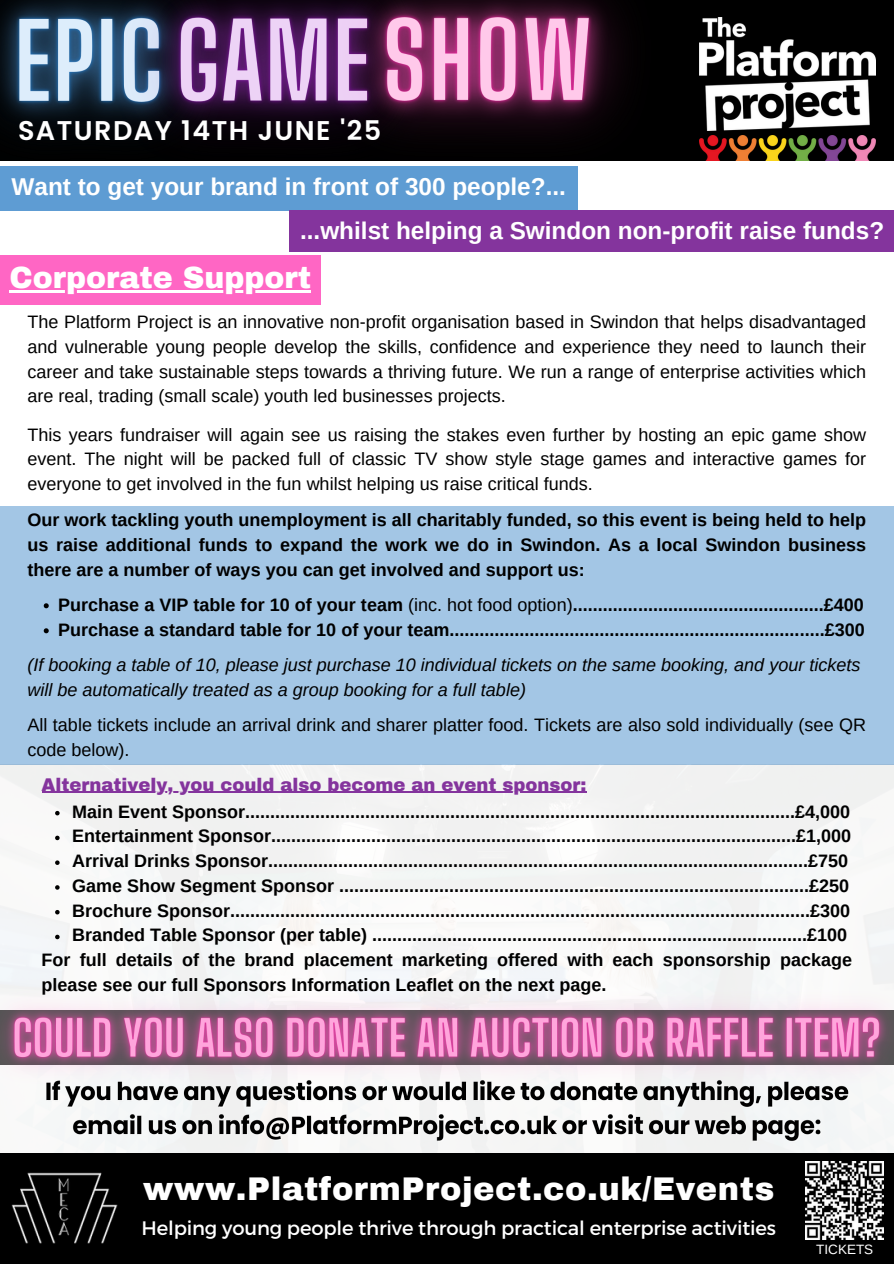
<style>
.page{position:relative;width:894px;height:1264px;background:#fff}
.page>*{position:absolute;margin:0;border:0;box-sizing:border-box;transform-origin:0 0}
.t1{font:900 32.1px "Archivo";letter-spacing:.02em;color:#fff}
.t2{font:900 30px "Archivo";color:#fff}
.t3{font:600 27px "Poppins";letter-spacing:.055em;color:#fff}
.t4{font:700 24.3px "Arimo";color:#fff}
.t5{font:19.5px "Montserrat";letter-spacing:-.01em;color:#fff}
.t6{font:700 18px/25px "Arimo";color:#000}
.t7{font:18px/24.6px "Arimo";color:#000;text-align:justify}
.t8{font:italic 18px/25px "Arimo";color:#000}
.t9{font:900 18px "Archivo";color:#84349d}
.t10{font:13.5px "Arimo";color:#fff}
.s1{font-weight:400}
</style>
<div class="page">
<div style="left:0;top:505px;width:893px;height:259px;background:#a3c6e5"></div>
<div style="left:0;top:764px;width:893px;height:388px;background:#f3f5f4"></div>
<div style="left:0;top:1152px;width:893px;height:111px;background:#000"></div>
<img style="left:11px;top:1172px;width:107px;height:72px">
<hr style="left:42px;top:791px;width:544px;height:2px;background:#84349d">
<svg style="left:55px;top:811px;width:5px;height:4px"></svg>
<svg style="left:55px;top:835px;width:5px;height:5px"></svg>
<svg style="left:55px;top:860px;width:5px;height:5px"></svg>
<svg style="left:55px;top:885px;width:5px;height:4px"></svg>
<svg style="left:55px;top:910px;width:5px;height:4px"></svg>
<svg style="left:55px;top:934px;width:5px;height:5px"></svg>
<svg style="left:44px;top:603px;width:5px;height:5px"></svg>
<svg style="left:44px;top:628px;width:5px;height:5px"></svg>
<img style="left:0;top:958px;width:893px;height:160px">
<div style="left:0;top:255px;width:320px;height:50px;background:#ff66c4"></div>
<div style="left:289px;top:210px;width:604px;height:41px;background:#84349d"></div>
<hr style="left:9px;top:290px;width:302px;height:3px;background:#fff">
<div style="left:0;top:0;width:893px;height:160px;background:#000"></div>
<img style="left:712px;top:18px;width:163px;height:112px">
<img style="left:712px;top:136px;width:163px;height:24px">
<img style="left:0;top:0;width:49px;height:211px">
<img style="left:49px;top:0;width:215px;height:211px">
<img style="left:264px;top:0;width:448px;height:211px">
<img style="left:44px;top:1073px;width:807px;height:70px">
<img style="left:805px;top:1161px;width:78px;height:78px">
<p class="t3" style="left:18px;top:111px;width:364px">SATURDAY 14TH JUNE '25</p>
<p class="t4" style="left:12px;top:173px;width:555px">Want to get your brand in front of 300 people?...</p>
<p class="t4" style="left:300px;top:217px;width:585px">...whilst helping a Swindon non-profit raise funds?</p>
<p class="t2" style="left:9px;top:262px;width:303px">Corporate Support</p>
<p class="t7" style="left:27px;top:310px;width:839px">The Platform Project is an innovative non-profit organisation based in Swindon that helps disadvantaged and vulnerable young people develop the skills, confidence and experience they need to launch their career and take sustainable steps towards a thriving future. We run a range of enterprise activities which are real, trading (small scale) youth led businesses projects.</p>
<p class="t7" style="left:27px;top:422px;width:839px">This years fundraiser will again see us raising the stakes even further by hosting an epic game show event. The night will be packed full of classic TV show style stage games and interactive games for everyone to get involved in the fun whilst helping us raise critical funds.</p>
<p class="t6" style="left:27px;top:507px;width:839px;text-align:justify">Our work tackling youth unemployment is all charitably funded, so this event is being held to help us raise additional funds to expand the work we do in Swindon. As a local Swindon business there are a number of ways you can get involved and support us:</p>
<p class="t6" style="left:58px;top:592px;width:807px">Purchase a VIP table for 10 of your team <span class="s1">(inc. hot food option)</span>..................................................£400</p>
<p class="t6" style="left:58px;top:617px;width:807px">Purchase a standard table for 10 of your team...........................................................................£300</p>
<p class="t8" style="left:27px;top:652px;width:834px">(If booking a table of 10, please just purchase 10 individual tickets on the same booking, and your tickets will be automatically treated as a group booking for a full table)</p>
<p class="t7" style="left:27px;top:712px;width:839px;line-height:25px">All table tickets include an arrival drink and sharer platter food. Tickets are also sold individually (see QR code below).</p>
<h4 class="t9" style="left:42px;top:774px;width:546px">Alternatively, you could also become an event sponsor:</h4>
<p class="t6" style="left:72px;top:799px;width:779px">Main Event Sponsor..............................................................................................................£4,000</p>
<p class="t6" style="left:72px;top:823px;width:780px">Entertainment Sponsor.........................................................................................................£1,000</p>
<h6 class="t6" style="left:72px;top:848px;width:777px">Arrival Drinks Sponsor............................................................................................................£750</h6>
<h6 class="t6" style="left:72px;top:873px;width:778px">Game Show Segment Sponsor ..............................................................................................£250</h6>
<h3 class="t6" style="left:72px;top:898px;width:779px">Brochure Sponsor....................................................................................................................£300</h3>
<p class="t6" style="left:72px;top:922px;width:776px">Branded Table Sponsor (per table) .......................................................................................£100</p>
<p class="t6" style="left:42px;top:947px;width:811px">For full details of the brand placement marketing offered with each sponsorship package please see our full Sponsors Information Leaflet on the next page.</p>
<p class="t1" style="left:143px;top:1171px;width:632px">www.PlatformProject.co.uk/Events</p>
<p class="t5" style="left:141px;top:1215px;width:635px">Helping young people thrive through practical enterprise activities</p>
<p class="t10" style="left:816px;top:1241px;width:58px">TICKETS</p>
</div>
